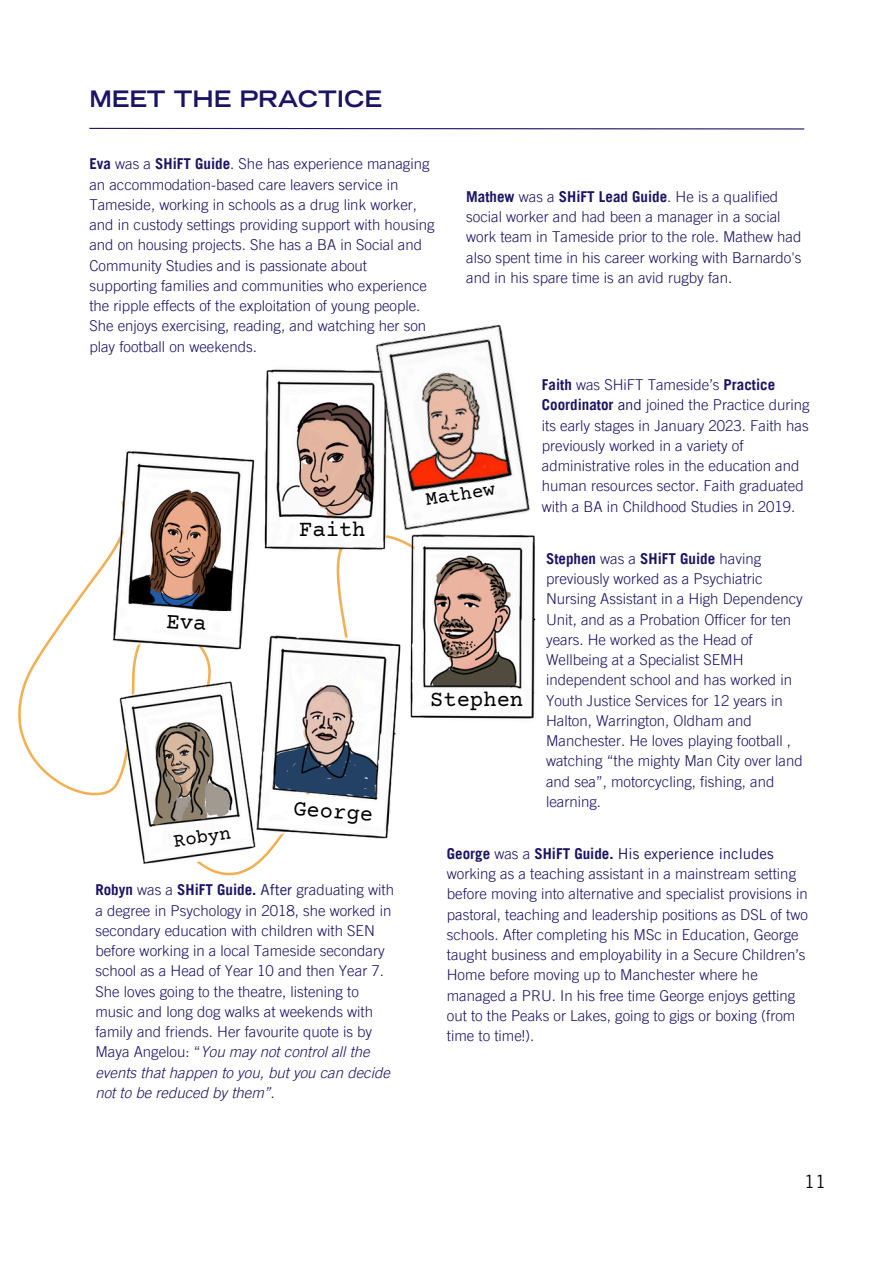
<style>
.page{position:relative;width:894px;height:1264px;background:#fff}
.page>*{position:absolute;margin:0;border:0;box-sizing:border-box;transform-origin:0 0}
.t1{font:700 expanded 22.5px "Trade Gothic LT Std";color:#1b1464}
.t2{font:22.2px "Courier Prime";color:#000}
.t3{font:19.35px "Courier Prime";color:#000}
.t4{font:19.2px "Courier Prime";color:#000}
.t5{font:18px "Trade Gothic LT Pro";color:#000}
.t6{font:300 15px/20.2px "Trade Gothic LT Pro";color:#1b1464}
.s1{font-weight:700}
.s2{font-weight:400}
.s3{font-style:italic}
</style>
<div class="page">
<svg style="left:21px;top:562px;width:226px;height:310px"></svg>
<img style="left:104px;top:369px;width:432px;height:502px">
<svg style="left:89px;top:127px;width:716px;height:3px"></svg>
<img style="left:325px;top:324px;width:211px;height:243px">
<svg style="left:167px;top:614px;width:39px;height:16px"></svg>
<h3 class="t1" style="left:89px;top:91px;width:294px">MEET THE PRACTICE</h3>
<h3 class="t6" style="left:89px;top:156px;width:346px"><span class="s1">Eva</span> was a <span class="s1">SHiFT Guide</span>. She has experience managing an accommodation-based care leavers service in Tameside, working in schools as a drug link worker, and in custody settings providing support with housing and on housing projects. She has a BA in Social and Community Studies and is passionate about supporting families and communities who experience the ripple effects of the exploitation of young people.<br>She enjoys exercising, reading, and watching her son play football on weekends.</h3>
<h2 class="t6" style="left:466px;top:188px;width:336px"><span class="s1">Mathew</span> was a <span class="s1">SHiFT Lead Guide</span>. He is a qualified social worker and had been a manager in a social work team in Tameside prior to the role. Mathew had also spent time in his career working with Barnardo's and in his spare time is an avid rugby fan.</h2>
<p class="t2" style="left:299px;top:519px;width:68px">Faith</p>
<h1 class="t4" style="left:172px;top:831px;width:59px;rotate:-8deg">Robyn</h1>
<p class="t2" style="left:294px;top:797px;width:81px;rotate:4deg">George</p>
<h2 class="t6" style="left:95px;top:882px;width:300px"><span class="s1">Robyn</span> was a <span class="s1">SHiFT Guide.</span> <span class="s2">After</span> graduating with a degree in Psychology in 2018, she worked in secondary education with children with SEN before working in a local Tameside secondary school as a Head of Year 10 and then Year 7.<br>She loves going to the theatre, listening to music and long dog walks at weekends with family and friends. Her favourite quote is by Maya Angelou: “<span class="s3">You may not control all the events that happen to you, but you can decide not to be reduced by them”.</span></h2>
<p class="t3" style="left:424px;top:490px;width:71px;rotate:-9deg">Mathew</p>
<p class="t2" style="left:430px;top:688px;width:95px">Stephen</p>
<h2 class="t6" style="left:541px;top:376px;width:269px"><span class="s1">Faith</span> was SHiFT Tameside’s <span class="s1">Practice Coordinator</span> <span class="s2">and</span> joined the Practice during its early stages in January 2023. Faith has previously worked in a variety of administrative roles in the education and human resources sector. Faith graduated with a BA in Childhood Studies in 2019.</h2>
<h2 class="t6" style="left:546px;top:550px;width:258px"><span class="s1">Stephen</span> was a <span class="s1">SHiFT Guide</span> having previously worked as a Psychiatric Nursing Assistant in a High Dependency Unit, and as a Probation Officer for ten years. He worked as the Head of Wellbeing at a Specialist SEMH independent school and has worked in Youth Justice Services for 12 years in Halton, Warrington, Oldham and Manchester. He loves playing football , watching “the mighty Man City over land and sea”, motorcycling, fishing, and learning.</h2>
<p class="t6" style="left:446px;top:845px;width:362px"><span class="s1">George</span> was a <span class="s1">SHiFT Guide.</span> <span class="s2">His experience includes </span>working as a teaching assistant in a mainstream setting before moving into alternative and specialist provisions in pastoral, teaching and leadership positions as DSL of two schools. After completing his MSc in Education, George taught business and employability in a Secure Children’s Home before moving up to Manchester where he managed a PRU. In his free time George enjoys getting out to the Peaks or Lakes, going to gigs or boxing (from time to time!).</p>
<p class="t5" style="left:804px;top:1174px;width:23px">11</p>
</div>
